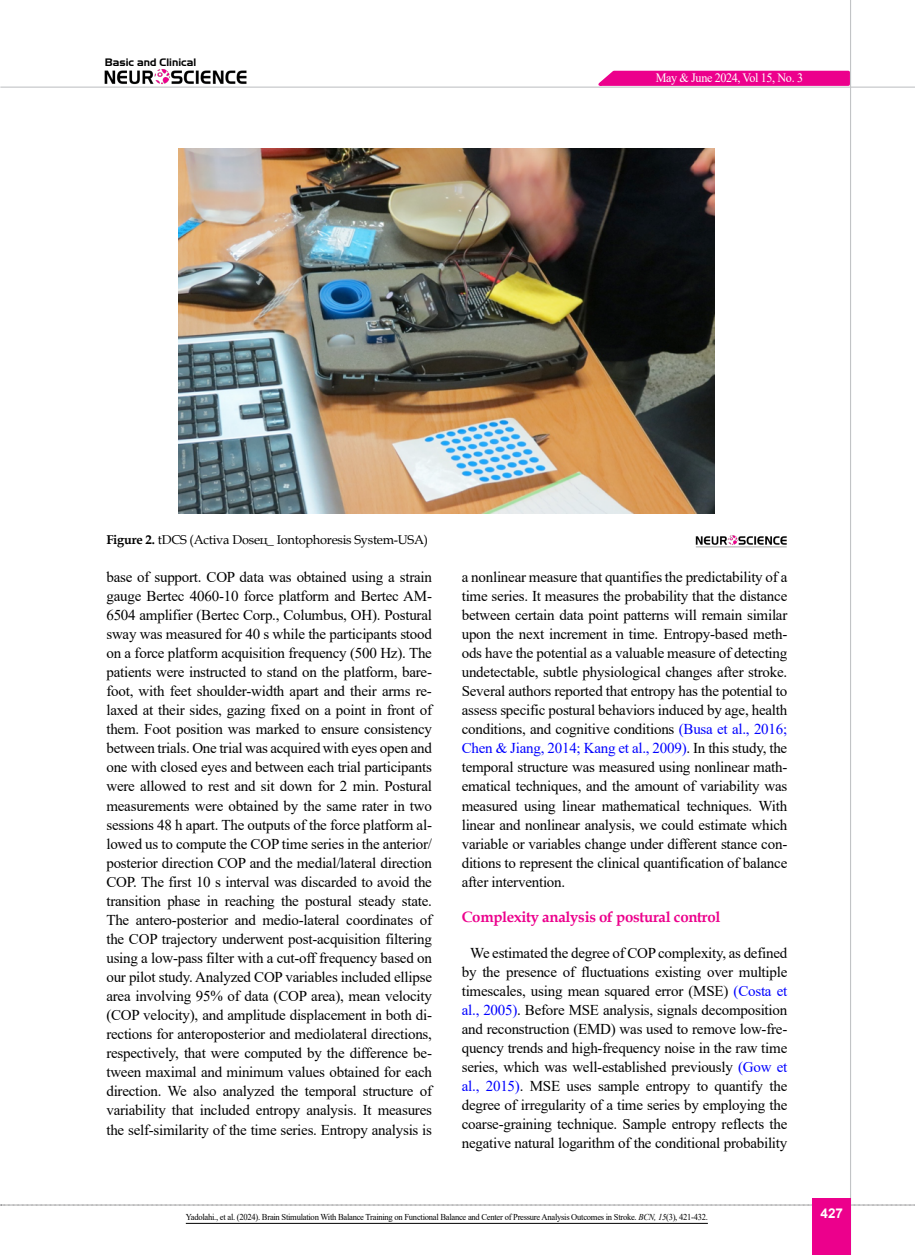
<style>
.page{position:relative;width:915px;height:1255px;background:#fff}
.page>*{position:absolute;margin:0;border:0;box-sizing:border-box;transform-origin:0 0}
.t1{font:15px/19px "Times New Roman";letter-spacing:-.015em;color:#000;text-align:justify}
.t2{font:700 15px "Book Antiqua";letter-spacing:-.02em;color:#ec008c}
.t3{font:700 13.5px "Arial";color:#fff}
.t4{font:12.75px "Book Antiqua";letter-spacing:-.015em;color:#000}
.t5{font:12.75px "Times New Roman";letter-spacing:-.03em;color:#fff;scale:.95 1}
.t6{font:10.5px "Aero Regular SWFTE";color:#000}
.t7{font:9px "Times New Roman";letter-spacing:-.03em;color:#000;scale:.95 1}
.s1{font-weight:700}
.s2{color:#00f}
.s3{font-style:italic}
</style>
<div class="page">
<svg style="left:1px;top:1204px;width:914px;height:1px"></svg>
<hr style="left:849px;top:0;width:1px;height:1254px;background:#c2c4c6">
<hr style="left:0;top:87px;width:914px;height:1px;background:#c2c4c6">
<img style="left:104px;top:69px;width:143px;height:16px">
<div style="left:812px;top:1198px;width:38px;height:56px;background:#ec008c"></div>
<svg style="left:591px;top:69px;width:260px;height:18px;background:#ee32a2"></svg>
<img style="left:179px;top:148px;width:535px;height:365px">
<img style="left:695px;top:535px;width:92px;height:13px">
<hr style="left:186px;top:1222px;width:521px;height:1px;background:#000">
<p class="t6" style="left:105px;top:56px;width:93px">Basic and Clinical</p>
<p class="t5" style="left:655px;top:69px;width:156px">May &amp; June 2024, Vol 15, No. 3</p>
<p class="t4" style="left:106px;top:530px;width:323px"><span class="s1">Figure 2.</span> tDCS (Activa Doseц_ Iontophoresis System-USA)</p>
<p class="t1" style="left:106px;top:566px;width:327px">base of support. COP data was obtained using a strain gauge Bertec 4060-10 force platform and Bertec AM-6504 amplifier (Bertec Corp., Columbus, OH). Postural sway was measured for 40 s while the participants stood on a force platform acquisition frequency (500 Hz). The patients were instructed to stand on the platform, bare&shy;foot, with feet shoulder-width apart and their arms re&shy;laxed at their sides, gazing fixed on a point in front of them. Foot position was marked to ensure consistency between trials. One trial was acquired with eyes open and one with closed eyes and between each trial participants were allowed to rest and sit down for 2 min. Postural measurements were obtained by the same rater in two sessions 48 h apart. The outputs of the force platform al&shy;lowed us to compute the COP time series in the anterior/ posterior direction COP and the medial/lateral direction COP. The first 10 s interval was discarded to avoid the transition phase in reaching the postural steady state.<br>The antero-posterior and medio-lateral coordinates of the COP trajectory underwent post-acquisition filtering using a low-pass filter with a cut-off frequency based on our pilot study. Analyzed COP variables included ellipse area involving 95% of data (COP area), mean velocity (COP velocity), and amplitude displacement in both di&shy;rections for anteroposterior and mediolateral directions, respectively, that were computed by the difference be&shy;tween maximal and minimum values obtained for each direction. We also analyzed the temporal structure of variability that included entropy analysis. It measures the self-similarity of the time series. Entropy analysis is</p>
<p class="t1" style="left:461px;top:566px;width:327px">a nonlinear measure that quantifies the predictability of a time series. It measures the probability that the distance between certain data point patterns will remain similar upon the next increment in time. Entropy-based meth&shy;ods have the potential as a valuable measure of detecting undetectable, subtle physiological changes after stroke.<br>Several authors reported that entropy has the potential to assess specific postural behaviors induced by age, health conditions, and cognitive conditions <span class="s2">(Busa et al., 2016; Chen &amp; Jiang, 2014; Kang et al., 2009)</span>. In this study, the temporal structure was measured using nonlinear math&shy;ematical techniques, and the amount of variability was measured using linear mathematical techniques. With linear and nonlinear analysis, we could estimate which variable or variables change under different stance con&shy;ditions to represent the clinical quantification of balance after intervention.</p>
<p class="t2" style="left:461px;top:906px;width:260px">Complexity analysis of postural control</p>
<p class="t1" style="left:461px;top:942px;width:327px;text-align:center">We estimated the degree of COP complexity, as defined by the presence of fluctuations existing over multiple timescales, using mean squared error (MSE) <span class="s2">(Costa et al., 2005)</span>. Before MSE analysis, signals decomposition and reconstruction (EMD) was used to remove low-fre&shy;quency trends and high-frequency noise in the raw time series, which was well-established previously <span class="s2">(Gow et al., 2015)</span>. MSE uses sample entropy to quantify the degree of irregularity of a time series by employing the coarse-graining technique. Sample entropy reflects the negative natural logarithm of the conditional probability</p>
<p class="t7" style="left:186px;top:1210px;width:551px">Yadolahi., et al. (2024). Brain Stimulation With Balance Training on Functional Balance and Center of Pressure Analysis Outcomes in Stroke. <span class="s3">BCN, 15</span>(3), 421-432.</p>
<p class="t3" style="left:820px;top:1203px;width:24px">427</p>
</div>
